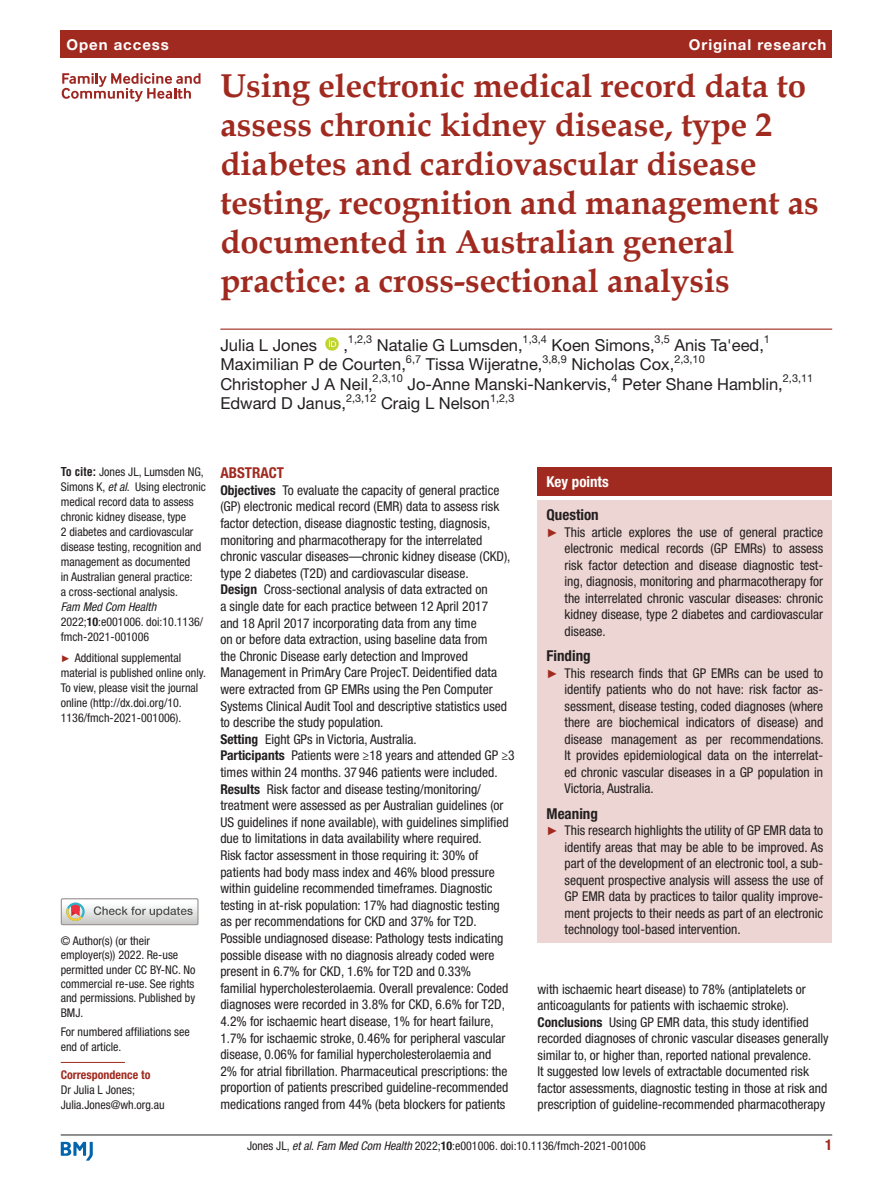
<style>
.page{position:relative;width:893px;height:1191px;background:#fff}
.page>*{position:absolute;margin:0;border:0;box-sizing:border-box;transform-origin:0 0}
.t1{font:700 33px/39px "Book Antiqua";color:#a02a1f}
.t2{font:16.5px "Helvetica Neue LT Std";color:#231f20}
.t3{font:700 15px "Helvetica Neue LT Std";letter-spacing:.065em;color:#fff}
.t4{font:700 condensed 15px "Helvetica Neue LT Std";color:#231f20}
.t5{font:700 condensed 15px "Helvetica Neue LT Std";color:#a02a1f}
.t6{font:700 condensed 15px "Helvetica Neue LT Std";color:#fff}
.t7{font:condensed 13.5px/16.6px "Helvetica Neue LT Std";color:#231f20;text-align:justify}
.t8{font:condensed 12px/15px "Helvetica Neue LT Std";color:#231f20}
.t9{font:700 condensed 12px "Helvetica Neue LT Std";color:#a02a1f}
.t10{font:10.95px "Helvetica Neue LT Std";color:#231f20}
.s1{font-family:"Helvetica LT Std";font-weight:700}
.s2{font-style:italic}
.s3{font-weight:700}
.s4{font-family:"Arial";font-stretch:normal;font-size:9.75px;color:#a02a1f}
.s5{font-family:"Arial";font-stretch:normal;font-size:12px;color:#a02a1f}
</style>
<div class="page">
<hr style="left:61px;top:1134px;width:771px;height:1px;background:#231f20">
<svg style="left:61px;top:1141px;width:32px;height:19px"></svg>
<div style="left:61px;top:31px;width:771px;height:27px;background:#a02a1f"></div>
<hr style="left:220px;top:328px;width:612px;height:2px;background:#a02a1f">
<svg style="left:325px;top:337px;width:14px;height:14px"></svg>
<hr style="left:61px;top:1062px;width:64px;height:1px;background:#a02a1f">
<svg style="left:62px;top:73px;width:138px;height:29px"></svg>
<div style="left:61px;top:898px;width:138px;height:27px;border:1px solid #969090"></div>
<svg style="left:61px;top:898px;width:137px;height:26px"></svg>
<div style="left:538px;top:467px;width:294px;height:29px;background:#a02a1f"></div>
<div style="left:538px;top:500px;width:294px;height:443px;background:#ecd5d2"></div>
<p class="t3" style="left:66px;top:35px;width:104px">Open access</p>
<p class="t3" style="left:689px;top:35px;width:139px">Original research</p>
<h1 class="t1" style="left:220px;top:66px;width:600px">Using electronic medical record data to assess chronic kidney disease, type 2 diabetes and cardiovascular disease testing, recognition and management as documented in Australian general practice: a cross-sectional analysis</h1>
<p class="t2" style="left:220px;top:335px;width:98px">Julia L Jones</p>
<p class="t2" style="left:343px;top:335px;width:6px">,</p>
<p class="t10" style="left:348px;top:333px;width:26px">1,2,3</p>
<p class="t2" style="left:377px;top:335px;width:147px">Natalie G Lumsden,</p>
<p class="t10" style="left:523px;top:333px;width:26px">1,3,4</p>
<p class="t2" style="left:552px;top:335px;width:105px">Koen Simons,</p>
<p class="t10" style="left:655px;top:333px;width:17px">3,5</p>
<p class="t2" style="left:674px;top:335px;width:91px">Anis Ta'eed,</p>
<p class="t10" style="left:764px;top:333px;width:8px">1</p>
<p class="t2" style="left:220px;top:354px;width:187px">Maximilian P de Courten,</p>
<p class="t10" style="left:406px;top:352px;width:17px">6,7</p>
<p class="t2" style="left:426px;top:354px;width:118px">Tissa Wijeratne,</p>
<p class="t10" style="left:542px;top:352px;width:26px">3,8,9</p>
<p class="t2" style="left:571px;top:354px;width:104px">Nicholas Cox,</p>
<p class="t10" style="left:674px;top:352px;width:32px">2,3,10</p>
<p class="t2" style="left:220px;top:374px;width:154px">Christopher J A Neil,</p>
<p class="t10" style="left:373px;top:372px;width:32px">2,3,10</p>
<p class="t2" style="left:408px;top:374px;width:205px">Jo-Anne Manski-Nankervis,</p>
<p class="t10" style="left:611px;top:372px;width:8px">4</p>
<p class="t2" style="left:622px;top:374px;width:162px">Peter Shane Hamblin,</p>
<p class="t10" style="left:783px;top:372px;width:32px">2,3,11</p>
<p class="t2" style="left:220px;top:393px;width:127px">Edward D Janus,</p>
<p class="t10" style="left:346px;top:391px;width:32px">2,3,12</p>
<p class="t2" style="left:381px;top:393px;width:111px">Craig L Nelson</p>
<p class="t10" style="left:490px;top:391px;width:26px">1,2,3</p>
<p class="t8" style="left:61px;top:464px;width:147px"><span class="s1">To cite:</span> Jones JL, Lumsden NG,<br>Simons K, <span class="s2">et al</span>. Using electronic medical record data to assess chronic kidney disease, type<br>2 diabetes and cardiovascular disease testing, recognition and management as documented<br>in Australian general practice:<br>a cross-sectional analysis.</p>
<p class="t8" style="left:61px;top:599px;width:144px"><span class="s2">Fam Med Com Health<br></span>2022;<span class="s3">10</span>:e001006. doi:10.1136/ fmch-2021-001006</p>
<p class="t8" style="left:61px;top:650px;width:147px"><span class="s4">►</span> Additional supplemental material is published online only.<br>To view, please visit the journal online (http://dx.doi.org/10.<br>1136/fmch-2021-001006).</p>
<p class="t8" style="left:61px;top:933px;width:136px;line-height:14.4px">© Author(s) (or their employer(s)) 2022. Re-use permitted under CC BY-NC. No commercial re-use. See rights and permissions. Published by<br>BMJ.</p>
<p class="t8" style="left:61px;top:1024px;width:130px">For numbered affiliations see end of article.</p>
<p class="t9" style="left:61px;top:1067px;width:91px">Correspondence to</p>
<p class="t8" style="left:61px;top:1082px;width:105px">Dr Julia L Jones;<br>Julia.Jones@wh.org.au</p>
<p class="t5" style="left:220px;top:464px;width:65px">ABSTRACT</p>
<p class="t7" style="left:220px;top:481px;width:296px;text-align:left"><span class="s3">Objectives</span> To evaluate the capacity of general practice (GP) electronic medical record (EMR) data to assess risk factor detection, disease diagnostic testing, diagnosis, monitoring and pharmacotherapy for the interrelated chronic vascular diseases—chronic kidney disease (CKD), type 2 diabetes (T2D) and cardiovascular disease.<br><span class="s3">Design</span> Cross-sectional analysis of data extracted on<br>a single date for each practice between 12 April 2017<br>and 18 April 2017 incorporating data from any time<br>on or before data extraction, using baseline data from<br>the Chronic Disease early detection and Improved Management in PrimAry Care ProjecT. Deidentified data were extracted from GP EMRs using the Pen Computer Systems Clinical Audit Tool and descriptive statistics used to describe the study population.<br><span class="s3">Setting</span> Eight GPs in Victoria, Australia.<br><span class="s3">Participants</span> Patients were ≥18 years and attended GP ≥3 times within 24 months. 37 946 patients were included.<br><span class="s3">Results</span> Risk factor and disease testing/monitoring/ treatment were assessed as per Australian guidelines (or US guidelines if none available), with guidelines simplified due to limitations in data availability where required.<br>Risk factor assessment in those requiring it: 30% of patients had body mass index and 46% blood pressure within guideline recommended timeframes. Diagnostic testing in at-risk population: 17% had diagnostic testing as per recommendations for CKD and 37% for T2D.<br>Possible undiagnosed disease: Pathology tests indicating possible disease with no diagnosis already coded were present in 6.7% for CKD, 1.6% for T2D and 0.33%<br>familial hypercholesterolaemia. Overall prevalence: Coded diagnoses were recorded in 3.8% for CKD, 6.6% for T2D, 4.2% for ischaemic heart disease, 1% for heart failure, 1.7% for ischaemic stroke, 0.46% for peripheral vascular disease, 0.06% for familial hypercholesterolaemia and<br>2% for atrial fibrillation. Pharmaceutical prescriptions: the proportion of patients prescribed guideline-recommended medications ranged from 44% (beta blockers for patients</p>
<p class="t6" style="left:547px;top:473px;width:64px">Key points</p>
<p class="t4" style="left:547px;top:505px;width:54px">Question</p>
<p class="t7" style="left:565px;top:523px;width:260px;text-indent:-18px"><span class="s5">►</span> This article explores the use of general practice electronic medical records (GP EMRs) to assess risk factor detection and disease diagnostic test&shy;ing, diagnosis, monitoring and pharmacotherapy for the interrelated chronic vascular diseases: chronic kidney disease, type 2 diabetes and cardiovascular disease.</p>
<p class="t4" style="left:547px;top:646px;width:46px">Finding</p>
<p class="t7" style="left:565px;top:664px;width:261px;text-indent:-18px"><span class="s5">►</span> This research finds that GP EMRs can be used to identify patients who do not have: risk factor as&shy;sessment, disease testing, coded diagnoses (where there are biochemical indicators of disease) and disease management as per recommendations.<br>It provides epidemiological data on the interrelat&shy;ed chronic vascular diseases in a GP population in Victoria, Australia.</p>
<p class="t4" style="left:547px;top:804px;width:53px">Meaning</p>
<p class="t7" style="left:565px;top:822px;width:260px;text-indent:-18px"><span class="s5">►</span> This research highlights the utility of GP EMR data to identify areas that may be able to be improved. As part of the development of an electronic tool, a sub&shy;sequent prospective analysis will assess the use of GP EMR data by practices to tailor quality improve&shy;ment projects to their needs as part of an electronic technology tool-based intervention.</p>
<p class="t7" style="left:538px;top:980px;width:293px;text-align:left">with ischaemic heart disease) to 78% (antiplatelets or anticoagulants for patients with ischaemic stroke).<br><span class="s3">Conclusions</span> Using GP EMR data, this study identified recorded diagnoses of chronic vascular diseases generally similar to, or higher than, reported national prevalence.<br>It suggested low levels of extractable documented risk factor assessments, diagnostic testing in those at risk and prescription of guideline-recommended pharmacotherapy</p>
<p class="t8" style="left:247px;top:1137px;width:400px">Jones JL, <span class="s2">et al</span>. <span class="s2">Fam Med Com Health</span> 2022;<span class="s3">10</span>:e001006. doi:10.1136/fmch-2021-001006</p>
<p class="t5" style="left:825px;top:1135px;width:9px">1</p>
</div>
